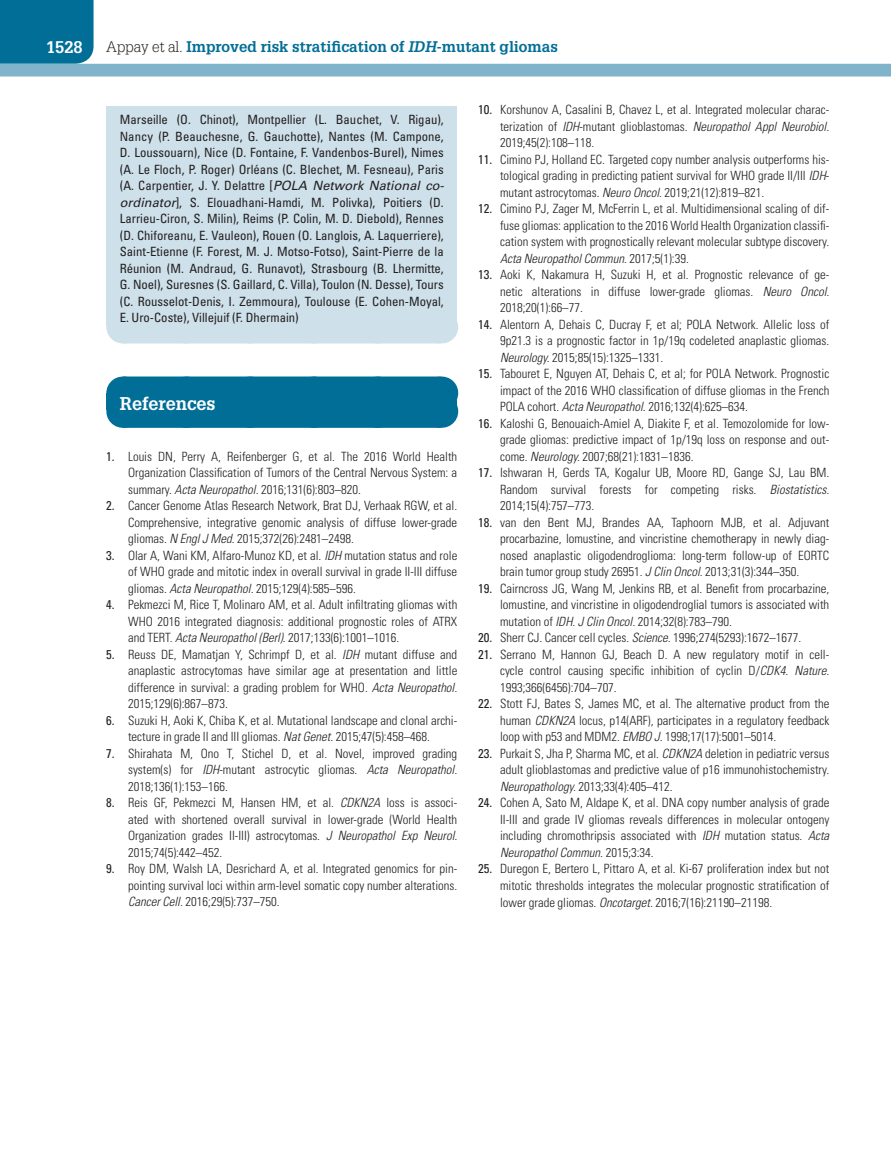
<style>
.page{position:relative;width:891px;height:1175px;background:#fff}
.page>*{position:absolute;margin:0;border:0;box-sizing:border-box;transform-origin:0 0}
.t1{font:700 18px "Glypha LT Std";color:#fff}
.t2{font:700 16.5px "Glypha LT Std";color:#fff}
.t3{font:700 15px "Glypha LT Std";color:#006e96}
.t4{font:300 condensed 12.75px/16.5px "Univers LT Std";color:#231f20;text-align:justify}
.t5{font:condensed 12.75px/16.5px "Univers LT Std";color:#231f20;text-align:justify}
.s1{font-weight:300;color:#231f20}
.s2{font-style:italic}
.s3{font-style:italic;font-stretch:normal}
.s4{font-weight:400}
</style>
<div class="page">
<div style="left:0;top:0;width:94px;height:64px;background:#006e96"></div>
<div style="left:0;top:64px;width:891px;height:12px;background:#7fb4ca"></div>
<div style="left:106px;top:106px;width:351px;height:220px;background:#cee0ea"></div>
<div style="left:123px;top:310px;width:318px;height:33px;background:#cee0ea"></div>
<hr style="left:441px;top:310px;width:1px;height:33px;background:#cee0ea">
<div style="left:106px;top:393px;width:351px;height:17px;background:#006e96"></div>
<div style="left:123px;top:376px;width:318px;height:33px;background:#006e96"></div>
<hr style="left:441px;top:376px;width:1px;height:33px;background:#006e96">
<div style="left:123px;top:395px;width:318px;height:33px;background:#006e96"></div>
<svg style="left:186px;top:376px;width:223px;height:52px"></svg>
<hr style="left:441px;top:395px;width:1px;height:33px;background:#006e96">
<p class="t2" style="left:46px;top:37px;width:38px">1528</p>
<p class="t3" style="left:106px;top:37px;width:453px"><span class="s1">Appay et al.</span> Improved risk stratification of <span class="s2">IDH</span>-mutant gliomas</p>
<p class="t5" style="left:120px;top:111px;width:326px">Marseille (O. Chinot), Montpellier (L. Bauchet, V. Rigau), Nancy (P. Beauchesne, G. Gauchotte), Nantes (M. Campone, D. Loussouarn), Nice (D. Fontaine, F. Vandenbos-Burel), Nimes (A. Le Floch, P. Roger) Orléans (C. Blechet, M. Fesneau), Paris (A. Carpentier, J. Y. Delattre [<span class="s3">POLA Network National co&shy;ordinator</span>], S. Elouadhani-Hamdi, M. Polivka), Poitiers (D.<br>Larrieu-Ciron, S. Milin), Reims (P. Colin, M. D. Diebold), Rennes (D. Chiforeanu, E. Vauleon), Rouen (O. Langlois, A. Laquerriere), Saint-Etienne (F. Forest, M. J. Motso-Fotso), Saint-Pierre de la Réunion (M. Andraud, G. Runavot), Strasbourg (B. Lhermitte, G. Noel), Suresnes (S. Gaillard, C. Villa), Toulon (N. Desse), Tours (C. Rousselot-Denis, I. Zemmoura), Toulouse (E. Cohen-Moyal, E. Uro-Coste), Villejuif (F. Dhermain)</p>
<h1 class="t1" style="left:120px;top:392px;width:97px">References</h1>
<p class="t4" style="left:128px;top:448px;width:331px;text-indent:-22px"><span class="s4">1.</span> Louis DN, Perry A, Reifenberger G, et al. The 2016 World Health Organization Classification of Tumors of the Central Nervous System: a summary. <span class="s2">Acta Neuropathol.</span> 2016;131(6):803–820.</p>
<p class="t4" style="left:128px;top:497px;width:331px;text-indent:-22px"><span class="s4">2.</span> Cancer Genome Atlas Research Network, Brat DJ, Verhaak RGW, et al.<br>Comprehensive, integrative genomic analysis of diffuse lower-grade gliomas. <span class="s2">N Engl J Med</span>. 2015;372(26):2481–2498.</p>
<p class="t4" style="left:128px;top:547px;width:331px;text-indent:-22px"><span class="s4">3.</span> Olar A, Wani KM, Alfaro-Munoz KD, et al. <span class="s2">IDH</span> mutation status and role of WHO grade and mitotic index in overall survival in grade II-III diffuse gliomas. <span class="s2">Acta Neuropathol.</span> 2015;129(4):585–596.</p>
<p class="t4" style="left:128px;top:596px;width:331px;text-indent:-22px"><span class="s4">4.</span> Pekmezci M, Rice T, Molinaro AM, et al. Adult infiltrating gliomas with WHO 2016 integrated diagnosis: additional prognostic roles of ATRX and TERT. <span class="s2">Acta Neuropathol (Berl)</span>. 2017;133(6):1001–1016.</p>
<p class="t4" style="left:128px;top:646px;width:331px;text-indent:-22px"><span class="s4">5.</span> Reuss DE, Mamatjan Y, Schrimpf D, et al. <span class="s2">IDH</span> mutant diffuse and anaplastic astrocytomas have similar age at presentation and little difference in survival: a grading problem for WHO. <span class="s2">Acta Neuropathol.<br></span>2015;129(6):867–873.</p>
<p class="t4" style="left:106px;top:712px;width:353px;text-align:center"><span class="s4">6.</span> Suzuki H, Aoki K, Chiba K, et al. Mutational landscape and clonal archi&shy;tecture in grade II and III gliomas. <span class="s2">Nat Genet.</span> 2015;47(5):458–468.</p>
<p class="t4" style="left:128px;top:745px;width:331px;text-indent:-22px"><span class="s4">7.</span> Shirahata M, Ono T, Stichel D, et al. Novel, improved grading system(s) for <span class="s2">IDH</span>-mutant astrocytic gliomas. <span class="s2">Acta Neuropathol.<br></span>2018;136(1):153–166.</p>
<p class="t4" style="left:128px;top:794px;width:331px;text-indent:-22px"><span class="s4">8.</span> Reis GF, Pekmezci M, Hansen HM, et al. <span class="s2">CDKN2A</span> loss is associ&shy;ated with shortened overall survival in lower-grade (World Health Organization grades II-III) astrocytomas. <span class="s2">J Neuropathol Exp Neurol.<br></span>2015;74(5):442–452.</p>
<p class="t4" style="left:128px;top:860px;width:331px;text-indent:-22px"><span class="s4">9.</span> Roy DM, Walsh LA, Desrichard A, et al. Integrated genomics for pin&shy;pointing survival loci within arm-level somatic copy number alterations.<br><span class="s2">Cancer Cell.</span> 2016;29(5):737–750.</p>
<p class="t4" style="left:500px;top:101px;width:331px;text-indent:-22px"><span class="s4">10.</span> Korshunov A, Casalini B, Chavez L, et al. Integrated molecular charac&shy;terization of <span class="s2">IDH</span>-mutant glioblastomas. <span class="s2">Neuropathol Appl Neurobiol.<br></span>2019;45(2):108–118.</p>
<p class="t4" style="left:500px;top:151px;width:331px;text-indent:-22px"><span class="s4">11.</span> Cimino PJ, Holland EC. Targeted copy number analysis outperforms his&shy;tological grading in predicting patient survival for WHO grade II/III <span class="s2">IDH&shy;</span>mutant astrocytomas. <span class="s2">Neuro Oncol</span>. 2019;21(12):819–821.</p>
<p class="t4" style="left:500px;top:200px;width:331px;text-indent:-22px"><span class="s4">12.</span> Cimino PJ, Zager M, McFerrin L, et al. Multidimensional scaling of dif&shy;fuse gliomas: application to the 2016 World Health Organization classifi&shy;cation system with prognostically relevant molecular subtype discovery.<br><span class="s2">Acta Neuropathol Commun</span>. 2017;5(1):39.</p>
<p class="t4" style="left:500px;top:266px;width:331px;text-indent:-22px"><span class="s4">13.</span> Aoki K, Nakamura H, Suzuki H, et al. Prognostic relevance of ge&shy;netic alterations in diffuse lower-grade gliomas. <span class="s2">Neuro Oncol.<br></span>2018;20(1):66–77.</p>
<p class="t4" style="left:500px;top:316px;width:331px;text-indent:-22px"><span class="s4">14.</span> Alentorn A, Dehais C, Ducray F, et al; POLA Network. Allelic loss of 9p21.3 is a prognostic factor in 1p/19q codeleted anaplastic gliomas.<br><span class="s2">Neurology.</span> 2015;85(15):1325–1331.</p>
<p class="t4" style="left:500px;top:365px;width:331px;text-indent:-22px"><span class="s4">15.</span> Tabouret E, Nguyen AT, Dehais C, et al; for POLA Network. Prognostic impact of the 2016 WHO classification of diffuse gliomas in the French POLA cohort. <span class="s2">Acta Neuropathol.</span> 2016;132(4):625–634.</p>
<p class="t4" style="left:500px;top:415px;width:331px;text-indent:-22px"><span class="s4">16.</span> Kaloshi G, Benouaich-Amiel A, Diakite F, et al. Temozolomide for low&shy;grade gliomas: predictive impact of 1p/19q loss on response and out&shy;come. <span class="s2">Neurology.</span> 2007;68(21):1831–1836.</p>
<p class="t4" style="left:500px;top:464px;width:331px;text-indent:-22px"><span class="s4">17.</span> Ishwaran H, Gerds TA, Kogalur UB, Moore RD, Gange SJ, Lau BM.<br>Random survival forests for competing risks. <span class="s2">Biostatistics.<br></span>2014;15(4):757–773.</p>
<p class="t4" style="left:500px;top:514px;width:331px;text-indent:-22px"><span class="s4">18.</span> van den Bent MJ, Brandes AA, Taphoorn MJB, et al. Adjuvant procarbazine, lomustine, and vincristine chemotherapy in newly diag&shy;nosed anaplastic oligodendroglioma: long-term follow-up of EORTC brain tumor group study 26951. <span class="s2">J Clin Oncol</span>. 2013;31(3):344–350.</p>
<p class="t4" style="left:500px;top:580px;width:331px;text-indent:-22px"><span class="s4">19.</span> Cairncross JG, Wang M, Jenkins RB, et al. Benefit from procarbazine, lomustine, and vincristine in oligodendroglial tumors is associated with mutation of <span class="s2">IDH</span>. <span class="s2">J Clin Oncol.</span> 2014;32(8):783–790.</p>
<p class="t4" style="left:478px;top:629px;width:325px"><span class="s4">20.</span> Sherr CJ. Cancer cell cycles. <span class="s2">Science.</span> 1996;274(5293):1672–1677.</p>
<p class="t4" style="left:500px;top:646px;width:331px;text-indent:-22px"><span class="s4">21.</span> Serrano M, Hannon GJ, Beach D. A new regulatory motif in cell&shy;cycle control causing specific inhibition of cyclin D/<span class="s2">CDK4</span>. <span class="s2">Nature.<br></span>1993;366(6456):704–707.</p>
<p class="t4" style="left:500px;top:695px;width:331px;text-indent:-22px"><span class="s4">22.</span> Stott FJ, Bates S, James MC, et al. The alternative product from the human <span class="s2">CDKN2A</span> locus, p14(ARF), participates in a regulatory feedback loop with p53 and MDM2. <span class="s2">EMBO J.</span> 1998;17(17):5001–5014.</p>
<p class="t4" style="left:500px;top:745px;width:331px;text-indent:-22px"><span class="s4">23.</span> Purkait S, Jha P, Sharma MC, et al. <span class="s2">CDKN2A</span> deletion in pediatric versus adult glioblastomas and predictive value of p16 immunohistochemistry.<br><span class="s2">Neuropathology.</span> 2013;33(4):405–412.</p>
<p class="t4" style="left:500px;top:794px;width:331px;text-indent:-22px"><span class="s4">24.</span> Cohen A, Sato M, Aldape K, et al. DNA copy number analysis of grade II-III and grade IV gliomas reveals differences in molecular ontogeny including chromothripsis associated with <span class="s2">IDH</span> mutation status. <span class="s2">Acta Neuropathol Commun.</span> 2015;3:34.</p>
<p class="t4" style="left:500px;top:860px;width:331px;text-indent:-22px"><span class="s4">25.</span> Duregon E, Bertero L, Pittaro A, et al. Ki-67 proliferation index but not mitotic thresholds integrates the molecular prognostic stratification of lower grade gliomas. <span class="s2">Oncotarget.</span> 2016;7(16):21190–21198.</p>
</div>
